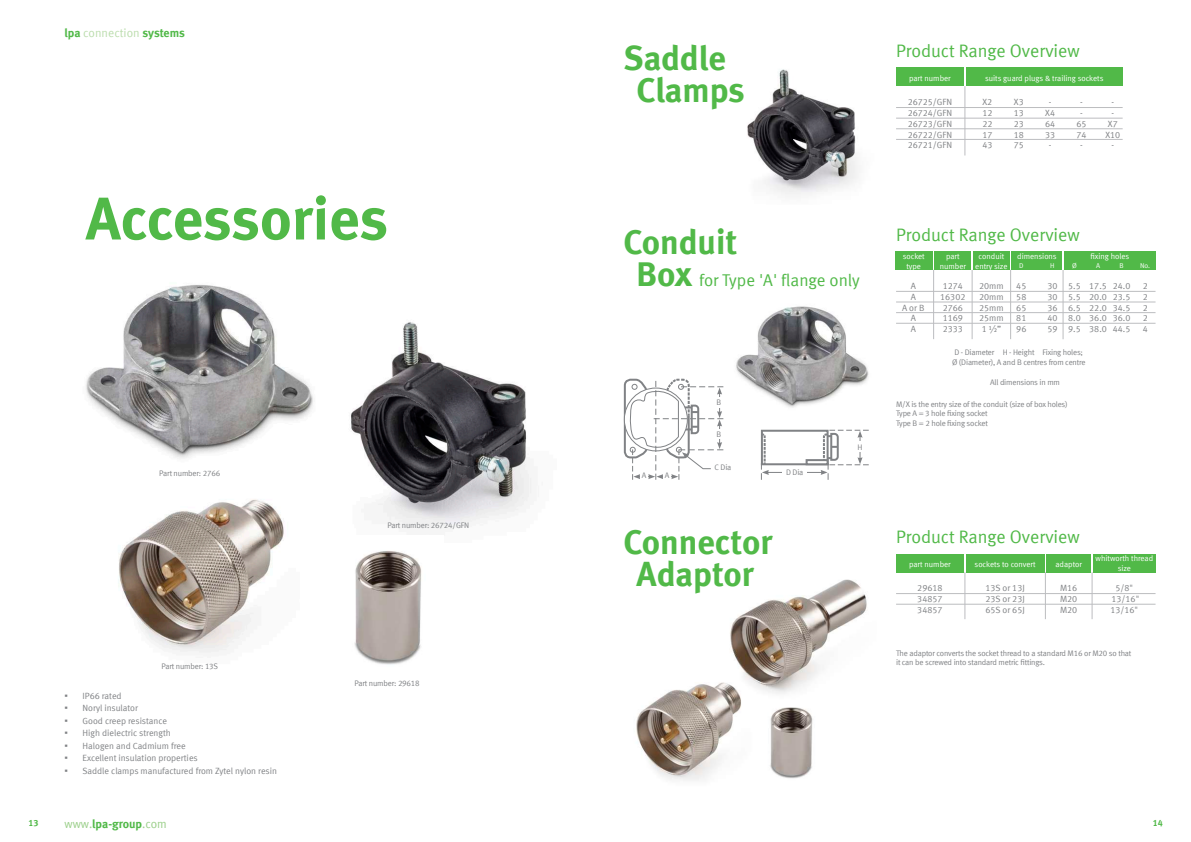
<style>
.page{position:relative;width:1191px;height:842px;background:#fff}
.page>*{position:absolute;margin:0;border:0;box-sizing:border-box;transform-origin:0 0}
.t1{font:700 60px "EDFE Meta";letter-spacing:-.005em;color:#51b948}
.t2{font:700 34.4px/32px "EDFE Meta";color:#51b948;text-align:center}
.t3{font:18px "EDFE Meta";color:#51b948}
.t4{font:17px "EDFE Meta";color:#51b948}
.t5{font:700 12px "EDFE Meta";color:#51b948}
.t6{font:9px/10.8px "EDFE Meta";color:#808285;text-align:justify}
.t7{font:700 9px "EDFE Meta";color:#51b948}
.t8{font:8px/9.6px "EDFE Meta";letter-spacing:-.02em;color:#808285}
.t9{font:8px/9.6px "EDFE Meta";color:#fff;text-align:center}
.t10{font:7px "EDFE Meta";color:#fff}
.s1{font-weight:400;color:#bcddae}
.s2{font-family:"Trebuchet MS";font-size:10px}
.s3{font-weight:700;font-size:34.4px}
.s4{font-weight:400;color:#9bcf8a}
</style>
<div class="page">
<img style="left:736px;top:306px;width:133px;height:102px">
<img style="left:86px;top:285px;width:227px;height:174px">
<svg style="left:623px;top:378px;width:100px;height:102px"></svg>
<div style="left:761px;top:430px;width:67px;height:35px;border:2px solid #808285"></div>
<svg style="left:805px;top:459px;width:15px;height:6px"></svg>
<hr style="left:767px;top:472px;width:55px;height:1px;background:#808285">
<div style="left:782px;top:469px;width:25px;height:10px;background:#fff"></div>
<svg style="left:760px;top:432px;width:9px;height:48px"></svg>
<svg style="left:820px;top:430px;width:48px;height:50px"></svg>
<div style="left:852px;top:442px;width:16px;height:10px;background:#fff"></div>
<img style="left:351px;top:322px;width:181px;height:207px">
<img style="left:118px;top:499px;width:166px;height:154px">
<img style="left:747px;top:69px;width:111px;height:126px">
<img style="left:770px;top:707px;width:43px;height:72px">
<img style="left:636px;top:682px;width:105px;height:99px">
<img style="left:722px;top:579px;width:145px;height:128px">
<div style="left:896px;top:68px;width:67px;height:18px;background:#51b948"></div>
<div style="left:966px;top:68px;width:156px;height:18px;background:#51b948"></div>
<div style="left:973px;top:251px;width:36px;height:19px;background:#51b948"></div>
<div style="left:1011px;top:251px;width:51px;height:19px;background:#51b948"></div>
<div style="left:1064px;top:251px;width:91px;height:19px;background:#51b948"></div>
<div style="left:896px;top:554px;width:67px;height:18px;background:#51b948"></div>
<div style="left:966px;top:554px;width:78px;height:18px;background:#51b948"></div>
<div style="left:1046px;top:554px;width:45px;height:18px;background:#51b948"></div>
<hr style="left:896px;top:107px;width:226px;height:1px;background:#bcbdc0">
<hr style="left:896px;top:118px;width:226px;height:1px;background:#bcbdc0">
<hr style="left:896px;top:128px;width:226px;height:1px;background:#bcbdc0">
<hr style="left:896px;top:139px;width:226px;height:1px;background:#bcbdc0">
<hr style="left:964px;top:86px;width:1px;height:69px;background:#bcbdc0">
<hr style="left:896px;top:291px;width:259px;height:1px;background:#bcbdc0">
<hr style="left:896px;top:301px;width:259px;height:1px;background:#bcbdc0">
<hr style="left:896px;top:312px;width:259px;height:1px;background:#bcbdc0">
<hr style="left:896px;top:323px;width:259px;height:1px;background:#bcbdc0">
<hr style="left:1010px;top:270px;width:1px;height:69px;background:#bcbdc0">
<hr style="left:1062px;top:270px;width:1px;height:69px;background:#bcbdc0">
<hr style="left:896px;top:593px;width:259px;height:1px;background:#bcbdc0">
<hr style="left:896px;top:604px;width:259px;height:1px;background:#bcbdc0">
<hr style="left:964px;top:572px;width:1px;height:47px;background:#bcbdc0">
<hr style="left:1045px;top:572px;width:1px;height:47px;background:#bcbdc0">
<img style="left:354px;top:551px;width:68px;height:114px">
<div style="left:895px;top:251px;width:37px;height:19px;background:#51b948"></div>
<div style="left:934px;top:251px;width:37px;height:19px;background:#51b948"></div>
<hr style="left:971px;top:270px;width:1px;height:69px;background:#bcbdc0">
<hr style="left:933px;top:270px;width:1px;height:69px;background:#bcbdc0">
<div style="left:1093px;top:554px;width:62px;height:18px;background:#51b948"></div>
<hr style="left:1091px;top:572px;width:1px;height:47px;background:#bcbdc0">
<h3 class="t5" style="left:64px;top:26px;width:122px">lpa <span class="s1">connection</span> systems</h3>
<h1 class="t1" style="left:86px;top:183px;width:304px">Accessories</h1>
<p class="t8" style="left:159px;top:468px;width:63px">Part number: 2766</p>
<p class="t8" style="left:161px;top:661px;width:58px">Part number: 13S</p>
<p class="t6" style="left:64px;top:690px;width:59px"><span class="s2">▪</span> IP66 rated</p>
<p class="t6" style="left:64px;top:703px;width:75px"><span class="s2">▪</span> Noryl insulator</p>
<p class="t6" style="left:64px;top:715px;width:104px"><span class="s2">▪</span> Good creep resistance</p>
<p class="t6" style="left:64px;top:728px;width:108px"><span class="s2">▪</span> High dielectric strength</p>
<p class="t6" style="left:64px;top:740px;width:123px"><span class="s2">▪</span> Halogen and Cadmium free</p>
<p class="t6" style="left:64px;top:752px;width:135px"><span class="s2">▪</span> Excellent insulation properties</p>
<p class="t6" style="left:64px;top:765px;width:214px"><span class="s2">▪</span> Saddle clamps manufactured from Zytel nylon resin</p>
<p class="t8" style="left:387px;top:520px;width:83px">Part number: 26724/GFN</p>
<p class="t8" style="left:354px;top:678px;width:67px">Part number: 29618</p>
<h2 class="t2" style="left:623px;top:41px;width:123px">Saddle<br>Clamps</h2>
<h2 class="t2" style="left:623px;top:226px;width:115px">Conduit</h2>
<h3 class="t4" style="left:636px;top:270px;width:225px"><span class="s3">Box</span> for Type 'A' flange only</h3>
<p class="t8" style="left:716px;top:398px;width:6px">B</p>
<p class="t8" style="left:641px;top:470px;width:6px">A</p>
<p class="t8" style="left:664px;top:470px;width:6px">A</p>
<p class="t8" style="left:716px;top:429px;width:6px">B</p>
<p class="t8" style="left:714px;top:462px;width:18px">C Dia</p>
<p class="t8" style="left:786px;top:468px;width:19px">D Dia</p>
<h2 class="t2" style="left:623px;top:526px;width:150px">Connector<br>Adaptor</h2>
<p class="t8" style="left:857px;top:442px;width:7px">H</p>
<h3 class="t3" style="left:896px;top:41px;width:185px">Product Range Overview</h3>
<p class="t9" style="left:909px;top:73px;width:43px">part number</p>
<p class="t6" style="left:907px;top:97px;width:46px">26725/GFN 26724/GFN 26723/GFN 26722/GFN 26721/GFN</p>
<p class="t9" style="left:985px;top:73px;width:120px">suits guard plugs &amp; trailing sockets</p>
<p class="t6" style="left:982px;top:97px;width:12px">X2<br>12<br>22<br>17<br>43</p>
<p class="t6" style="left:1013px;top:97px;width:12px">X3<br>13<br>23<br>18<br>75</p>
<p class="t6" style="left:1045px;top:97px;width:12px;text-align:center">-<br>X4<br>64<br>33 -</p>
<p class="t6" style="left:1076px;top:97px;width:12px;text-align:center">-<br>-<br>65<br>74 -</p>
<p class="t6" style="left:1105px;top:97px;width:16px;text-align:center">-<br>-<br>X7<br>X10 -</p>
<h3 class="t3" style="left:896px;top:224px;width:185px">Product Range Overview</h3>
<p class="t9" style="left:902px;top:251px;width:23px">socket type</p>
<p class="t9" style="left:939px;top:251px;width:28px">part number</p>
<p class="t6" style="left:940px;top:280px;width:27px;text-align:left">1274<br>16302<br>2766<br>1169<br>2333</p>
<p class="t6" style="left:902px;top:280px;width:24px;text-align:center">A<br>A<br>A or B<br>A<br>A</p>
<p class="t9" style="left:975px;top:251px;width:34px">conduit entry size</p>
<p class="t6" style="left:979px;top:280px;width:26px">20mm 20mm 25mm 25mm 1 ½”</p>
<p class="t9" style="left:1090px;top:251px;width:40px">fixing holes</p>
<p class="t9" style="left:1017px;top:251px;width:41px">dimensions</p>
<p class="t6" style="left:1016px;top:280px;width:12px">45<br>58<br>65<br>81<br>96</p>
<p class="t6" style="left:1047px;top:280px;width:12px">30<br>30<br>36<br>40<br>59</p>
<p class="t10" style="left:1019px;top:261px;width:6px">D</p>
<p class="t10" style="left:1050px;top:261px;width:6px">H</p>
<p class="t10" style="left:1072px;top:261px;width:6px">Ø</p>
<p class="t10" style="left:1096px;top:261px;width:6px">A</p>
<p class="t10" style="left:1119px;top:261px;width:6px">B</p>
<p class="t10" style="left:1140px;top:261px;width:12px">No.</p>
<p class="t6" style="left:1068px;top:280px;width:14px">5.5<br>5.5<br>6.5<br>8.0<br>9.5</p>
<p class="t6" style="left:1089px;top:280px;width:19px">17.5<br>20.0<br>22.0<br>36.0<br>38.0</p>
<p class="t6" style="left:1112px;top:280px;width:19px">24.0<br>23.5<br>34.5<br>36.0<br>44.5</p>
<p class="t6" style="left:1142px;top:280px;width:7px">2<br>2<br>2<br>2<br>4</p>
<p class="t8" style="left:952px;top:347px;width:135px;text-align:center">D - Diameter H - Height Fixing holes;<br>Ø (Diameter), A and B centres from centre</p>
<p class="t8" style="left:990px;top:377px;width:71px">All dimensions in mm</p>
<p class="t8" style="left:896px;top:399px;width:173px">M/X is the entry size of the conduit (size of box holes)<br>Type A = 3 hole fixing socket<br>Type B = 2 hole fixing socket</p>
<h3 class="t3" style="left:896px;top:527px;width:185px">Product Range Overview</h3>
<p class="t9" style="left:909px;top:559px;width:43px">part number</p>
<p class="t6" style="left:917px;top:583px;width:27px">29618<br>34857<br>34857</p>
<p class="t9" style="left:974px;top:559px;width:63px">sockets to convert</p>
<p class="t6" style="left:985px;top:583px;width:41px">13S or 13J 23S or 23J 65S or 65J</p>
<p class="t9" style="left:1055px;top:559px;width:28px">adaptor</p>
<p class="t6" style="left:1060px;top:583px;width:19px">M16<br>M20<br>M20</p>
<p class="t9" style="left:1095px;top:554px;width:59px">whitworth thread size</p>
<p class="t6" style="left:1110px;top:583px;width:30px;text-align:center">5/8"<br>13/16"<br>13/16"</p>
<p class="t8" style="left:896px;top:648px;width:237px">The adaptor converts the socket thread to a standard M16 or M20 so that it can be screwed into standard metric fittings.</p>
<p class="t7" style="left:28px;top:818px;width:12px">13</p>
<h3 class="t5" style="left:64px;top:816px;width:104px"><span class="s4">www.</span>lpa-group<span class="s4">.com</span></h3>
<p class="t7" style="left:1152px;top:818px;width:12px">14</p>
</div>
